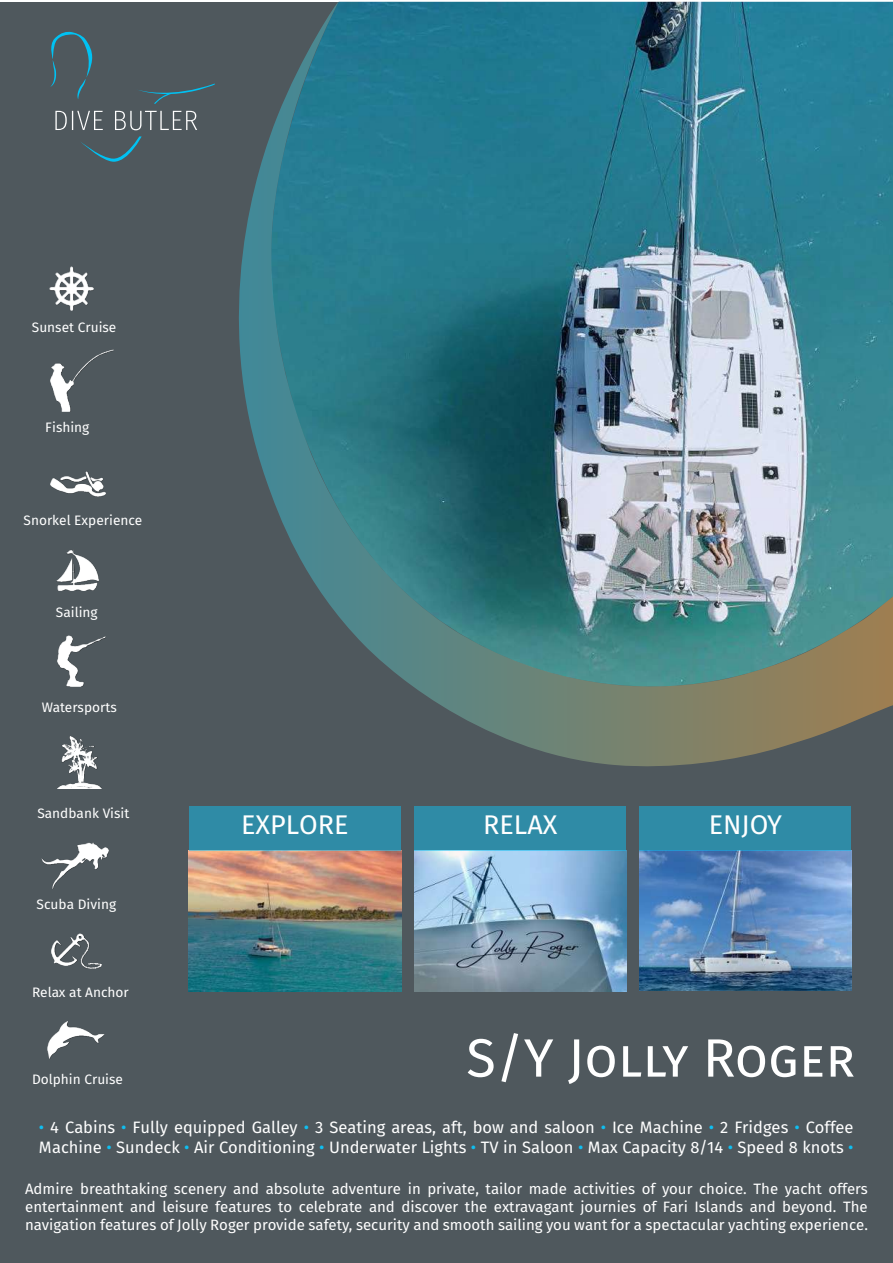
<style>
.page{position:relative;width:893px;height:1263px;background:#fff}
.page>*{position:absolute;margin:0;border:0;box-sizing:border-box;transform-origin:0 0}
.t1{font:54px "Fira Sans";color:#fff}
.t2{font:27px "Fira Sans";color:#fff}
.t3{font:16.5px/19.8px "Fira Sans";color:#fff}
.t4{font:15px/18px "Fira Sans";color:#fff;text-align:justify}
.t5{font:13.65px "Fira Sans";color:#fff}
.s1{color:#10bef0}
.s2{color:#0fbff1}
</style>
<div class="page">
<div style="left:0;top:2px;width:893px;height:1261px;background:#4f585d"></div>
<img style="left:414px;top:851px;width:212px;height:140px">
<img style="left:639px;top:851px;width:212px;height:140px">
<img style="left:189px;top:851px;width:212px;height:140px">
<img style="left:50px;top:266px;width:44px;height:44px">
<img style="left:51px;top:349px;width:63px;height:62px">
<img style="left:57px;top:550px;width:41px;height:41px">
<img style="left:58px;top:736px;width:43px;height:52px">
<img style="left:51px;top:472px;width:54px;height:24px">
<img style="left:42px;top:843px;width:66px;height:45px">
<img style="left:52px;top:933px;width:49px;height:35px">
<img style="left:58px;top:636px;width:47px;height:50px">
<img style="left:47px;top:1021px;width:57px;height:38px">
<svg style="left:214px;top:1px;width:679px;height:766px;background:#4b7f8a"></svg>
<svg style="left:50px;top:32px;width:43px;height:67px"></svg>
<svg style="left:81px;top:136px;width:61px;height:26px"></svg>
<svg style="left:139px;top:84px;width:76px;height:20px"></svg>
<svg style="left:55px;top:111px;width:48px;height:19px"></svg>
<svg style="left:115px;top:111px;width:82px;height:19px"></svg>
<div style="left:189px;top:806px;width:212px;height:45px;background:#2f8ba6"></div>
<div style="left:414px;top:806px;width:212px;height:45px;background:#2f8ba6"></div>
<div style="left:639px;top:806px;width:212px;height:45px;background:#2f8ba6"></div>
<p class="t5" style="left:32px;top:317px;width:86px">Sunset Cruise</p>
<p class="t5" style="left:45px;top:416px;width:46px">Fishing</p>
<p class="t5" style="left:24px;top:510px;width:120px">Snorkel Experience</p>
<p class="t5" style="left:56px;top:602px;width:43px">Sailing</p>
<p class="t5" style="left:42px;top:697px;width:77px">Watersports</p>
<p class="t5" style="left:37px;top:803px;width:93px">Sandbank Visit</p>
<p class="t5" style="left:37px;top:894px;width:81px">Scuba Diving</p>
<p class="t5" style="left:32px;top:981px;width:98px">Relax at Anchor</p>
<h2 class="t2" style="left:241px;top:804px;width:109px">EXPLORE</h2>
<h2 class="t2" style="left:483px;top:804px;width:76px">RELAX</h2>
<h2 class="t2" style="left:709px;top:804px;width:75px">ENJOY</h2>
<h1 class="t1" style="left:466px;top:1017px;width:390px">S/Y Jolly Roger</h1>
<p class="t3" style="left:39px;top:1117px;width:816px"><span class="s1">•</span> 4 Cabins <span class="s1">•</span> Fully equipped Galley <span class="s2">•</span> 3 Seating areas, aft, bow and saloon <span class="s1">•</span> Ice Machine <span class="s2">•</span> 2 Fridges <span class="s2">•</span> Coffee<br>Machine <span class="s2">•</span> Sundeck <span class="s2">•</span> Air Conditioning <span class="s2">•</span> Underwater Lights <span class="s1">•</span> TV in Saloon <span class="s1">•</span> Max Capacity 8/14 <span class="s1">•</span> Speed 8 knots <span class="s1">•</span></p>
<p class="t5" style="left:32px;top:1069px;width:93px">Dolphin Cruise</p>
<p class="t4" style="left:25px;top:1180px;width:844px">Admire breathtaking scenery and absolute adventure in private, tailor made activities of your choice. The yacht offers entertainment and leisure features to celebrate and discover the extravagant journies of Fari Islands and beyond. The navigation features of Jolly Roger provide safety, security and smooth sailing you want for a spectacular yachting experience.</p>
</div>
